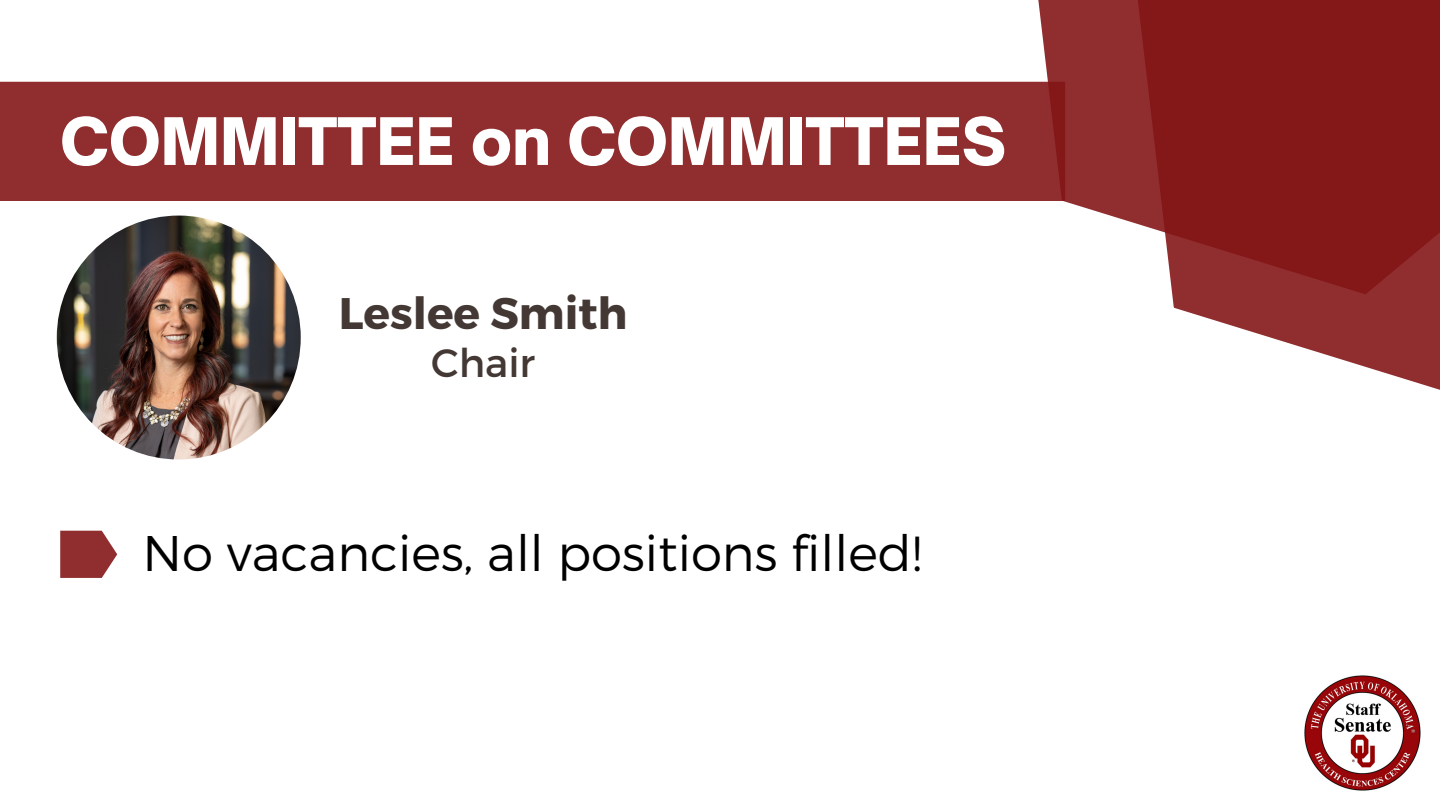
<style>
.page{position:relative;width:1440px;height:810px;background:#fff}
.page>*{position:absolute;margin:0;border:0;box-sizing:border-box;transform-origin:0 0}
.t1{font:900 62.6px "Open Sauce One";color:#fff}
.t2{font:300 50px "Montserrat";color:#000}
.t3{font:700 44.2px "Montserrat";color:#433833}
.t4{font:39.5px "Montserrat";color:#433833}
</style>
<div class="page">
<svg style="left:892px;top:0;width:548px;height:390px"></svg>
<div style="left:0;top:82px;width:1065px;height:119px;background:#902d2e"></div>
<img style="left:1305px;top:675px;width:115px;height:116px">
<img style="left:57px;top:216px;width:244px;height:244px;border-radius:50%">
<svg style="left:60px;top:531px;width:57px;height:47px;background:#9f494a"></svg>
<p class="t1" style="left:60px;top:102px;width:948px">COMMITTEE on COMMITTEES</p>
<p class="t3" style="left:339px;top:285px;width:290px">Leslee Smith</p>
<p class="t4" style="left:431px;top:338px;width:105px">Chair</p>
<p class="t2" style="left:142px;top:521px;width:781px">No vacancies, all positions filled!</p>
</div>
